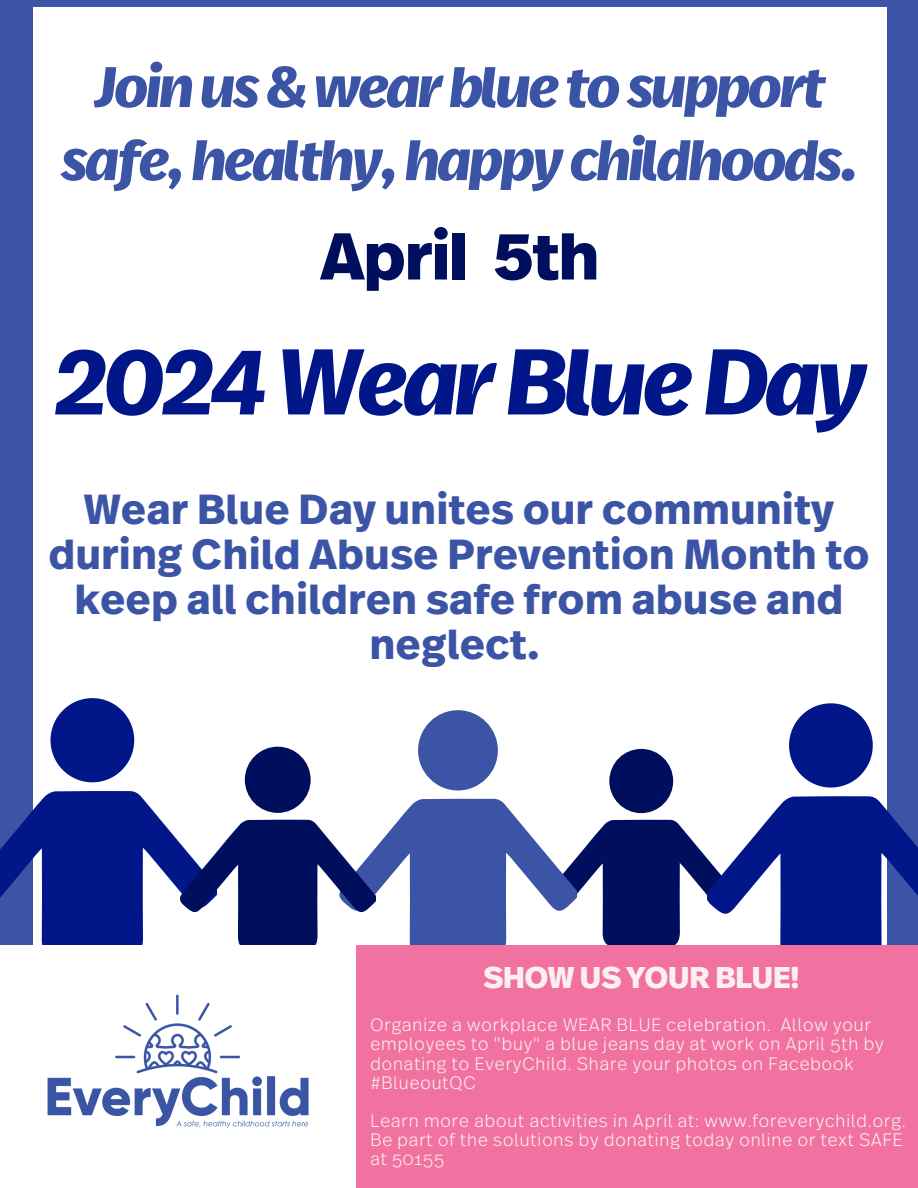
<style>
.page{position:relative;width:918px;height:1188px;background:#3c54a5}
.page>*{position:absolute;margin:0;border:0;box-sizing:border-box;transform-origin:0 0}
.t1{font:italic 800 93px "Real Head Pro";letter-spacing:-.04em;color:#001689}
.t2{font:800 66px "Real Head Pro";color:#000f5d}
.t3{font:italic 800 57px/73.2px "Real Head Pro";letter-spacing:-.04em;color:#3c54a5;text-align:center}
.t4{font:700 42px/45px "Real Text Pro";color:#3c54a5;text-align:center}
.t5{font:800 30px "Real Head Pro";color:#fcf0ef}
.t6{font:300 18px/19.2px "Real Text Pro";letter-spacing:.015em;color:#fcf0ef}
</style>
<div class="page">
<div style="left:33px;top:7px;width:854px;height:1104px;background:#fff"></div>
<div style="left:50px;top:698px;width:84px;height:84px;background:#001689;border-radius:50%"></div>
<div style="left:609px;top:749px;width:64px;height:64px;background:#000f5d;border-radius:50%"></div>
<div style="left:418px;top:710px;width:80px;height:81px;background:#3c54a5;border-radius:50%"></div>
<div style="left:789px;top:703px;width:84px;height:85px;background:#001689;border-radius:50%"></div>
<div style="left:245px;top:747px;width:66px;height:66px;background:#000f5d;border-radius:50%"></div>
<svg style="left:0;top:791px;width:918px;height:154px"></svg>
<div style="left:356px;top:945px;width:562px;height:243px;background:#f172a0"></div>
<div style="left:0;top:945px;width:356px;height:243px;background:#fff"></div>
<img style="left:47px;top:994px;width:262px;height:134px">
<h2 class="t3" style="left:61px;top:53px;width:799px">Join us &amp; wear blue to support safe, healthy, happy childhoods.</h2>
<h3 class="t2" style="left:321px;top:227px;width:279px">April 5th</h3>
<h4 class="t1" style="left:53px;top:340px;width:814px">2024 Wear Blue Day</h4>
<p class="t4" style="left:48px;top:489px;width:823px">Wear Blue Day unites our community during Child Abuse Prevention Month to keep all children safe from abuse and neglect.</p>
<p class="t5" style="left:483px;top:964px;width:318px">SHOW US YOUR BLUE!</p>
<p class="t6" style="left:370px;top:1016px;width:515px">Organize a workplace WEAR BLUE celebration. Allow your employees to "buy" a blue jeans day at work on April 5th by donating to EveryChild. Share your photos on Facebook #BlueoutQC</p>
<p class="t6" style="left:370px;top:1112px;width:537px">Learn more about activities in April at: www.foreverychild.org.</p>
<h1 class="t6" style="left:370px;top:1131px;width:534px">Be part of the solutions by donating today online or text SAFE at 50155</h1>
</div>
